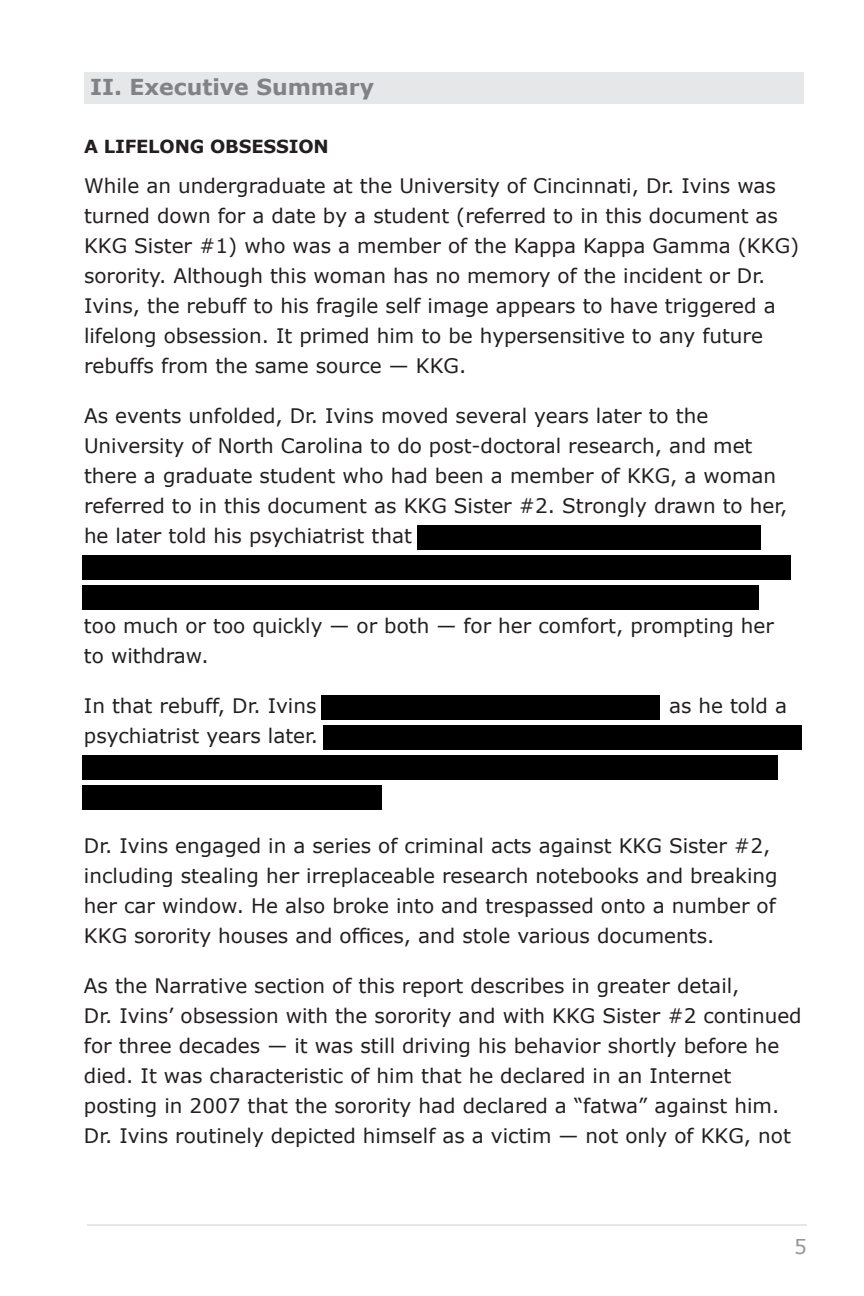
<style>
.page{position:relative;width:864px;height:1296px;background:#fff}
.page>*{position:absolute;margin:0;border:0;box-sizing:border-box;transform-origin:0 0}
.t1{font:700 22px "Verdana";color:#808285}
.t2{font:20px/30px "Verdana";color:#231f20}
.t3{font:20px "Verdana";color:#939598}
.t4{font:700 18px "Verdana";letter-spacing:-.01em;color:#231f20}
</style>
<div class="page">
<div style="left:84px;top:72px;width:720px;height:32px;background:#e6e7e9"></div>
<hr style="left:87px;top:1224px;width:720px;height:2px;background:#e6e7e9">
<div style="left:417px;top:525px;width:344px;height:25px;background:#000"></div>
<div style="left:82px;top:555px;width:709px;height:25px;background:#000"></div>
<div style="left:82px;top:585px;width:676px;height:25px;background:#000"></div>
<div style="left:322px;top:695px;width:338px;height:25px;background:#000"></div>
<div style="left:323px;top:725px;width:479px;height:25px;background:#000"></div>
<div style="left:82px;top:755px;width:696px;height:25px;background:#000"></div>
<div style="left:82px;top:785px;width:300px;height:25px;background:#000"></div>
<p class="t1" style="left:90px;top:73px;width:286px">II. Executive Summary</p>
<p class="t4" style="left:84px;top:135px;width:246px">A LIFELONG OBSESSION</p>
<p class="t2" style="left:84px;top:171px;width:717px">While an undergraduate at the University of Cincinnati, Dr. Ivins was turned down for a date by a student (referred to in this document as KKG Sister #1) who was a member of the Kappa Kappa Gamma (KKG) sorority. Although this woman has no memory of the incident or Dr.<br>Ivins, the rebuff to his fragile self image appears to have triggered a lifelong obsession. It primed him to be hypersensitive to any future rebuffs from the same source — KKG.</p>
<p class="t2" style="left:84px;top:401px;width:705px">As events unfolded, Dr. Ivins moved several years later to the University of North Carolina to do post-doctoral research, and met there a graduate student who had been a member of KKG, a woman referred to in this document as KKG Sister #2. Strongly drawn to her, he later told his psychiatrist that</p>
<p class="t2" style="left:84px;top:611px;width:692px">too much or too quickly — or both — for her comfort, prompting her to withdraw.</p>
<p class="t2" style="left:84px;top:691px;width:234px">In that rebuff, Dr. Ivins</p>
<p class="t2" style="left:669px;top:691px;width:120px">as he told a</p>
<p class="t2" style="left:84px;top:721px;width:236px">psychiatrist years later.</p>
<p class="t2" style="left:84px;top:831px;width:695px">Dr. Ivins engaged in a series of criminal acts against KKG Sister #2, including stealing her irreplaceable research notebooks and breaking her car window. He also broke into and trespassed onto a number of KKG sorority houses and offices, and stole various documents.</p>
<p class="t2" style="left:84px;top:971px;width:719px">As the Narrative section of this report describes in greater detail,<br>Dr. Ivins’ obsession with the sorority and with KKG Sister #2 continued for three decades — it was still driving his behavior shortly before he died. It was characteristic of him that he declared in an Internet posting in 2007 that the sorority had declared a “fatwa” against him.<br>Dr. Ivins routinely depicted himself as a victim — not only of KKG, not</p>
<p class="t3" style="left:794px;top:1234px;width:14px">5</p>
</div>
